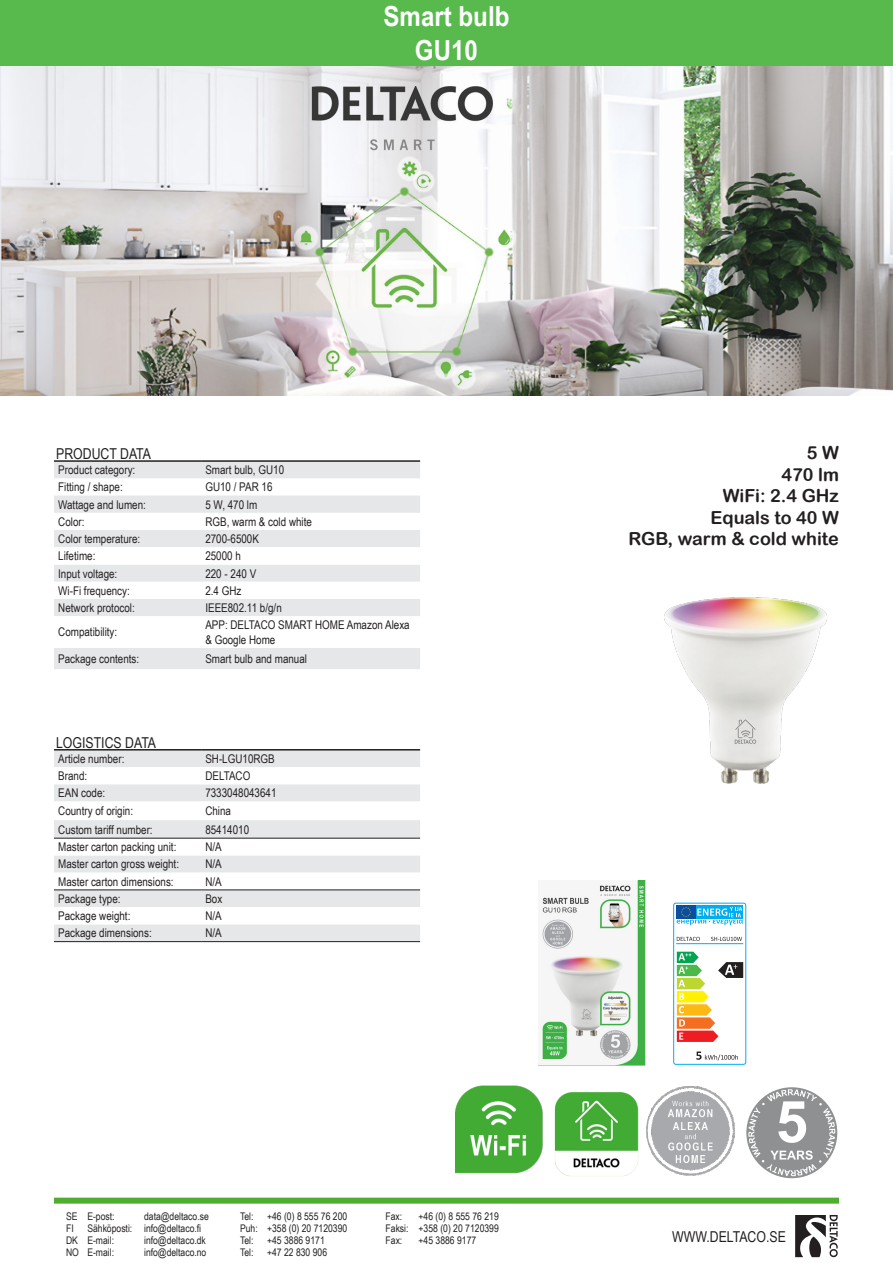
<style>
.page{position:relative;width:893px;height:1263px;background:#fff}
.page>*{position:absolute;margin:0;border:0;box-sizing:border-box;transform-origin:0 0}
.t1{font:700 27.6px/34.5px "Arial Narrow";color:#fff;text-align:center;scale:1.06 1}
.t2{font:18px/21.6px "Arial Rounded MT Bold";color:#231f20;text-align:right}
.t3{font:15px "Arial Narrow";color:#231f20}
.t4{font:12px/14.4px "Arial Narrow";color:#231f20}
.t5{font:10.5px "Arial Narrow";color:#231f20}
</style>
<div class="page">
<svg style="left:795px;top:1215px;width:43px;height:42px"></svg>
<div style="left:54px;top:1197px;width:785px;height:6px;background:#4fad2f"></div>
<div style="left:0;top:0;width:893px;height:68px;background:#58ba4c"></div>
<div style="left:54px;top:750px;width:366px;height:191px;background:#e6e7e9"></div>
<svg style="left:54px;top:767px;width:366px;height:123px"></svg>
<svg style="left:54px;top:907px;width:366px;height:17px"></svg>
<hr style="left:54px;top:838px;width:147px;height:1px;background:#231f20">
<hr style="left:201px;top:838px;width:219px;height:1px;background:#231f20">
<hr style="left:54px;top:941px;width:147px;height:1px;background:#231f20">
<hr style="left:201px;top:941px;width:219px;height:1px;background:#231f20">
<hr style="left:54px;top:890px;width:147px;height:1px;background:#231f20">
<hr style="left:201px;top:890px;width:219px;height:1px;background:#231f20">
<hr style="left:54px;top:749px;width:147px;height:1px;background:#231f20">
<hr style="left:201px;top:749px;width:219px;height:1px;background:#231f20">
<svg style="left:54px;top:462px;width:366px;height:207px;fill:#e6e7e9"></svg>
<svg style="left:54px;top:547px;width:366px;height:101px"></svg>
<hr style="left:54px;top:460px;width:147px;height:2px;background:#231f20">
<hr style="left:201px;top:460px;width:219px;height:2px;background:#231f20">
<img style="left:0;top:67px;width:893px;height:328px">
<img style="left:455px;top:1085px;width:280px;height:92px">
<svg style="left:748px;top:1089px;width:87px;height:87px"></svg>
<img style="left:539px;top:880px;width:106px;height:186px">
<svg style="left:673px;top:902px;width:73px;height:163px"></svg>
<img style="left:664px;top:597px;width:163px;height:187px">
<h1 class="t1" style="left:383px;top:-3px;width:120px">Smart bulb<br>GU10</h1>
<p class="t3" style="left:56px;top:443px;width:97px">PRODUCT DATA</p>
<p class="t4" style="left:58px;top:462px;width:79px">Product category:</p>
<p class="t4" style="left:205px;top:462px;width:80px">Smart bulb, GU10</p>
<p class="t4" style="left:58px;top:479px;width:66px">Fitting / shape:</p>
<p class="t4" style="left:205px;top:479px;width:69px">GU10 / PAR 16</p>
<p class="t4" style="left:58px;top:497px;width:89px">Wattage and lumen:</p>
<p class="t4" style="left:205px;top:497px;width:53px">5 W, 470 lm</p>
<p class="t4" style="left:58px;top:514px;width:28px">Color:</p>
<p class="t4" style="left:205px;top:514px;width:108px">RGB, warm &amp; cold white</p>
<p class="t4" style="left:58px;top:531px;width:84px">Color temperature:</p>
<p class="t4" style="left:205px;top:531px;width:55px">2700-6500K</p>
<p class="t4" style="left:58px;top:548px;width:39px">Lifetime:</p>
<p class="t4" style="left:205px;top:548px;width:37px">25000 h</p>
<p class="t4" style="left:58px;top:566px;width:61px">Input voltage:</p>
<p class="t4" style="left:205px;top:566px;width:52px">220 - 240 V</p>
<p class="t4" style="left:58px;top:583px;width:73px">Wi-Fi frequency:</p>
<p class="t4" style="left:205px;top:583px;width:38px">2.4 GHz</p>
<p class="t4" style="left:58px;top:600px;width:78px">Network protocol:</p>
<p class="t4" style="left:205px;top:600px;width:78px">IEEE802.11 b/g/n</p>
<p class="t4" style="left:58px;top:625px;width:61px">Compatibility:</p>
<p class="t4" style="left:205px;top:617px;width:206px">APP: DELTACO SMART HOME Amazon Alexa &amp; Google Home</p>
<p class="t4" style="left:58px;top:651px;width:82px">Package contents:</p>
<p class="t4" style="left:205px;top:651px;width:103px">Smart bulb and manual</p>
<p class="t3" style="left:56px;top:731px;width:102px">LOGISTICS DATA</p>
<p class="t4" style="left:58px;top:751px;width:68px">Article number:</p>
<p class="t4" style="left:205px;top:751px;width:71px">SH-LGU10RGB</p>
<p class="t4" style="left:58px;top:768px;width:30px">Brand:</p>
<p class="t4" style="left:205px;top:768px;width:47px">DELTACO</p>
<p class="t4" style="left:58px;top:785px;width:49px">EAN code:</p>
<p class="t4" style="left:205px;top:785px;width:73px">7333048043641</p>
<p class="t4" style="left:58px;top:803px;width:76px">Country of origin:</p>
<p class="t4" style="left:205px;top:803px;width:27px">China</p>
<p class="t4" style="left:58px;top:822px;width:96px">Custom tariff number:</p>
<p class="t4" style="left:205px;top:822px;width:45px">85414010</p>
<p class="t4" style="left:58px;top:839px;width:120px">Master carton packing unit:</p>
<p class="t4" style="left:205px;top:839px;width:18px">N/A</p>
<p class="t4" style="left:58px;top:856px;width:122px">Master carton gross weight:</p>
<p class="t4" style="left:205px;top:856px;width:18px">N/A</p>
<p class="t4" style="left:58px;top:874px;width:117px">Master carton dimensions:</p>
<p class="t4" style="left:205px;top:874px;width:18px">N/A</p>
<p class="t4" style="left:58px;top:891px;width:64px">Package type:</p>
<p class="t4" style="left:205px;top:891px;width:18px">Box</p>
<p class="t4" style="left:58px;top:908px;width:74px">Package weight:</p>
<p class="t4" style="left:205px;top:908px;width:18px">N/A</p>
<p class="t4" style="left:58px;top:925px;width:95px">Package dimensions:</p>
<p class="t4" style="left:205px;top:925px;width:18px">N/A</p>
<p class="t5" style="left:66px;top:1209px;width:50px">SE E-post:</p>
<p class="t5" style="left:144px;top:1209px;width:66px">data@deltaco.se</p>
<p class="t5" style="left:240px;top:1209px;width:15px">Tel:</p>
<p class="t5" style="left:267px;top:1209px;width:82px">+46 (0) 8 555 76 200</p>
<p class="t5" style="left:386px;top:1209px;width:18px">Fax:</p>
<p class="t5" style="left:419px;top:1209px;width:82px">+46 (0) 8 555 76 219</p>
<p class="t5" style="left:66px;top:1221px;width:9px">FI</p>
<p class="t5" style="left:87px;top:1221px;width:115px">Sähköposti: info@deltaco.fi</p>
<p class="t5" style="left:240px;top:1221px;width:109px">Puh: +358 (0) 20 7120390</p>
<p class="t5" style="left:386px;top:1221px;width:115px">Faksi: +358 (0) 20 7120399</p>
<p class="t5" style="left:66px;top:1233px;width:50px">DK E-mail:</p>
<p class="t5" style="left:144px;top:1233px;width:63px">info@deltaco.dk</p>
<p class="t5" style="left:240px;top:1233px;width:15px">Tel:</p>
<p class="t5" style="left:267px;top:1233px;width:59px">+45 3886 9171</p>
<p class="t5" style="left:386px;top:1233px;width:18px">Fax:</p>
<p class="t5" style="left:419px;top:1233px;width:59px">+45 3886 9177</p>
<p class="t5" style="left:66px;top:1245px;width:50px">NO E-mail:</p>
<p class="t5" style="left:144px;top:1245px;width:64px">info@deltaco.no</p>
<p class="t5" style="left:240px;top:1245px;width:15px">Tel:</p>
<p class="t5" style="left:267px;top:1245px;width:62px">+47 22 830 906</p>
<h2 class="t2" style="left:628px;top:442px;width:212px">5 W<br>470 lm<br>WiFi: 2.4 GHz<br>Equals to 40 W<br>RGB, warm &amp; cold white</h2>
<p class="t3" style="left:672px;top:1225px;width:115px">WWW.DELTACO.SE</p>
</div>
